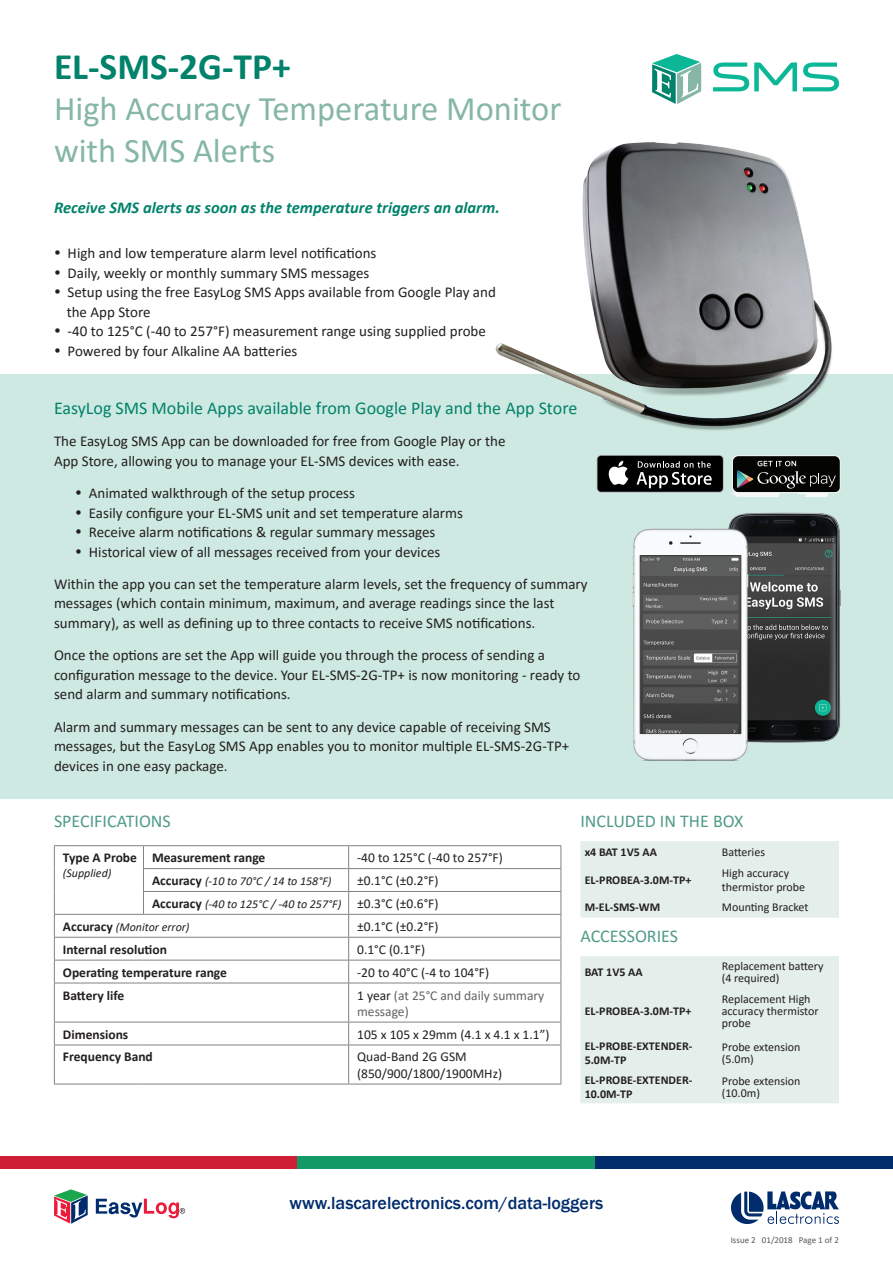
<style>
.page{position:relative;width:893px;height:1263px;background:#fff}
.page>*{position:absolute;margin:0;border:0;box-sizing:border-box;transform-origin:0 0}
.t1{font:700 37.5px "Calibri";color:#01826b}
.t2{font:34.5px/41.4px "Calibri";color:#86b6a8}
.t3{font:18px "Calibri";color:#01826b}
.t4{font:18px "Calibri";color:#509b87}
.t5{font:500 18px "Franklin Gothic";color:#002c6b}
.t6{font:italic 700 16.5px "Calibri";color:#01826b}
.t7{font:15px/19.5px "Calibri";color:#231f20}
.t8{font:13.5px/16.2px "Calibri";color:#231f20}
.t9{font:700 13.5px "Calibri";color:#231f20}
.t10{font:13.5px/16.2px "Calibri";color:#636366}
.t11{font:12px/12px "Calibri";color:#231f20}
.t12{font:700 12px/14.4px "Calibri";color:#231f20}
.t13{font:italic 12px/23px "Calibri";color:#231f20}
.t14{font:9px "Calibri";color:#57585a}
.s1{font-weight:700;font-style:normal;font-size:13.5px}
.s2{font-style:normal;font-size:13.5px}
.s3{color:#231f20}
</style>
<div class="page">
<svg style="left:713px;top:63px;width:84px;height:28px"></svg>
<svg style="left:803px;top:63px;width:36px;height:28px"></svg>
<svg style="left:652px;top:54px;width:49px;height:50px"></svg>
<div style="left:595px;top:1156px;width:298px;height:13px;background:#002c6b"></div>
<div style="left:0;top:1156px;width:298px;height:13px;background:#ce1f36"></div>
<div style="left:298px;top:1156px;width:297px;height:13px;background:#139a67"></div>
<svg style="left:54px;top:1189px;width:34px;height:35px"></svg>
<svg style="left:96px;top:1199px;width:89px;height:19px"></svg>
<svg style="left:731px;top:1191px;width:108px;height:33px"></svg>
<div style="left:0;top:374px;width:893px;height:425px;background:#cee9e1"></div>
<hr style="left:54px;top:845px;width:90px;height:1px;background:#808285">
<hr style="left:144px;top:845px;width:205px;height:1px;background:#808285">
<hr style="left:349px;top:845px;width:212px;height:1px;background:#808285">
<hr style="left:143px;top:868px;width:206px;height:1px;background:#808285">
<hr style="left:349px;top:868px;width:212px;height:1px;background:#808285">
<hr style="left:143px;top:891px;width:206px;height:1px;background:#808285">
<svg style="left:143px;top:846px;width:1px;height:68px"></svg>
<hr style="left:349px;top:891px;width:212px;height:1px;background:#808285">
<hr style="left:54px;top:914px;width:90px;height:1px;background:#808285">
<hr style="left:144px;top:914px;width:205px;height:1px;background:#808285">
<hr style="left:349px;top:914px;width:212px;height:1px;background:#808285">
<hr style="left:54px;top:937px;width:90px;height:1px;background:#808285">
<hr style="left:144px;top:937px;width:205px;height:1px;background:#808285">
<hr style="left:349px;top:937px;width:212px;height:1px;background:#808285">
<hr style="left:54px;top:960px;width:90px;height:1px;background:#808285">
<svg style="left:54px;top:846px;width:1px;height:137px"></svg>
<hr style="left:144px;top:960px;width:205px;height:1px;background:#808285">
<hr style="left:349px;top:960px;width:212px;height:1px;background:#808285">
<svg style="left:348px;top:846px;width:1px;height:137px"></svg>
<svg style="left:561px;top:846px;width:1px;height:137px"></svg>
<hr style="left:54px;top:983px;width:90px;height:1px;background:#808285">
<hr style="left:54px;top:983px;width:1px;height:39px;background:#808285">
<hr style="left:144px;top:983px;width:205px;height:1px;background:#808285">
<svg style="left:54px;top:1023px;width:1px;height:21px"></svg>
<hr style="left:54px;top:1045px;width:1px;height:39px;background:#808285">
<hr style="left:349px;top:983px;width:212px;height:1px;background:#808285">
<hr style="left:348px;top:983px;width:1px;height:39px;background:#808285">
<hr style="left:561px;top:983px;width:1px;height:39px;background:#808285">
<svg style="left:348px;top:1023px;width:1px;height:21px"></svg>
<svg style="left:561px;top:1022px;width:1px;height:22px"></svg>
<hr style="left:348px;top:1045px;width:1px;height:39px;background:#808285">
<hr style="left:561px;top:1045px;width:1px;height:39px;background:#808285">
<hr style="left:54px;top:1022px;width:90px;height:1px;background:#808285">
<hr style="left:144px;top:1022px;width:205px;height:1px;background:#808285">
<hr style="left:54px;top:1044px;width:90px;height:1px;background:#808285">
<hr style="left:144px;top:1044px;width:205px;height:1px;background:#808285">
<hr style="left:54px;top:1084px;width:90px;height:1px;background:#808285">
<hr style="left:144px;top:1084px;width:205px;height:1px;background:#808285">
<hr style="left:349px;top:1022px;width:212px;height:1px;background:#808285">
<hr style="left:349px;top:1044px;width:212px;height:1px;background:#808285">
<hr style="left:349px;top:1084px;width:212px;height:1px;background:#808285">
<img style="left:495px;top:142px;width:344px;height:355px">
<div style="left:580px;top:841px;width:259px;height:77px;background:#e4eeea"></div>
<div style="left:580px;top:956px;width:259px;height:147px;background:#e4eeea"></div>
<svg style="left:597px;top:455px;width:127px;height:38px"></svg>
<div style="left:597px;top:456px;width:126px;height:36px;background:#000001;border-radius:4px"></div>
<svg style="left:608px;top:461px;width:20px;height:24px"></svg>
<svg style="left:637px;top:461px;width:75px;height:27px"></svg>
<div style="left:732px;top:456px;width:108px;height:37px;background:#040503;border-radius:6px"></div>
<div style="left:732px;top:455px;width:109px;height:38px;border:1px solid #fff;border-radius:6px"></div>
<svg style="left:737px;top:461px;width:99px;height:27px"></svg>
<img style="left:730px;top:512px;width:111px;height:231px">
<img style="left:632px;top:523px;width:128px;height:238px">
<h1 class="t1" style="left:54px;top:40px;width:238px">EL-SMS-2G-TP+</h1>
<h2 class="t2" style="left:54px;top:87px;width:509px">High Accuracy Temperature Monitor with SMS Alerts</h2>
<p class="t6" style="left:54px;top:196px;width:447px">Receive SMS alerts as soon as the temperature triggers an alarm.</p>
<p class="t7" style="left:54px;top:243px;width:324px">• High and low temperature alarm level notifications</p>
<p class="t7" style="left:54px;top:263px;width:317px">• Daily, weekly or monthly summary SMS messages</p>
<p class="t7" style="left:67px;top:282px;width:431px;text-indent:-13px">• Setup using the free EasyLog SMS Apps available from Google Play and the App Store</p>
<p class="t7" style="left:54px;top:321px;width:433px">• -40 to 125°C (-40 to 257°F) measurement range using supplied probe</p>
<p class="t7" style="left:54px;top:341px;width:245px">• Powered by four Alkaline AA batteries</p>
<p class="t3" style="left:54px;top:396px;width:525px">EasyLog SMS Mobile Apps available from Google Play and the App Store</p>
<p class="t7" style="left:54px;top:431px;width:453px">The EasyLog SMS App can be downloaded for free from Google Play or the<br>App Store, allowing you to manage your EL-SMS devices with ease.</p>
<p class="t7" style="left:75px;top:483px;width:281px">• Animated walkthrough of the setup process</p>
<p class="t7" style="left:75px;top:503px;width:389px">• Easily configure your EL-SMS unit and set temperature alarms</p>
<p class="t7" style="left:75px;top:522px;width:362px">• Receive alarm notifications &amp; regular summary messages</p>
<p class="t7" style="left:54px;top:535px;width:535px;line-height:32.2px;text-indent:21px">• Historical view of all messages received from your devices<br>Within the app you can set the temperature alarm levels, set the frequency of summary</p>
<p class="t7" style="left:54px;top:593px;width:502px">messages (which contain minimum, maximum, and average readings since the last summary), as well as defining up to three contacts to receive SMS notifications.</p>
<p class="t7" style="left:54px;top:645px;width:528px">Once the options are set the App will guide you through the process of sending a configuration message to the device. Your EL-SMS-2G-TP+ is now monitoring - ready to send alarm and summary notifications.</p>
<p class="t7" style="left:54px;top:716px;width:517px">Alarm and summary messages can be sent to any device capable of receiving SMS messages, but the EasyLog SMS App enables you to monitor multiple EL-SMS-2G-TP+ devices in one easy package.</p>
<p class="t4" style="left:54px;top:808px;width:118px">SPECIFICATIONS</p>
<p class="t9" style="left:63px;top:848px;width:76px">Type A Probe</p>
<p class="t13" style="left:63px;top:861px;width:50px">(Supplied)</p>
<p class="t9" style="left:152px;top:848px;width:115px">Measurement range</p>
<p class="t8" style="left:357px;top:849px;width:147px">-40 to 125°C (-40 to 257°F)</p>
<p class="t13" style="left:152px;top:869px;width:181px"><span class="s1">Accuracy</span> (-10 to 70°C / 14 to 158°F)</p>
<p class="t8" style="left:357px;top:872px;width:83px">±0.1°C (±0.2°F)</p>
<p class="t13" style="left:63px;top:892px;width:377px;text-indent:89px"><span class="s1">Accuracy</span> (-40 to 125°C / -40 to 257°F) <span class="s2">±0.3°C (±0.6°F)<br></span><span class="s1">Accuracy</span> (Monitor error)</p>
<p class="t8" style="left:357px;top:918px;width:83px">±0.1°C (±0.2°F)</p>
<p class="t9" style="left:63px;top:940px;width:106px">Internal resolution</p>
<p class="t8" style="left:357px;top:941px;width:69px">0.1°C (0.1°F)</p>
<p class="t9" style="left:63px;top:962px;width:166px">Operating temperature range</p>
<p class="t8" style="left:357px;top:964px;width:134px">-20 to 40°C (-4 to 104°F)</p>
<p class="t9" style="left:63px;top:985px;width:63px">Battery life</p>
<p class="t10" style="left:357px;top:986px;width:189px"><span class="s3">1 year</span> (at 25°C and daily summary message)</p>
<p class="t9" style="left:63px;top:1024px;width:67px">Dimensions</p>
<p class="t8" style="left:357px;top:1026px;width:194px">105 x 105 x 29mm (4.1 x 4.1 x 1.1”)</p>
<p class="t9" style="left:63px;top:1047px;width:92px">Frequency Band</p>
<p class="t8" style="left:357px;top:1048px;width:146px">Quad-Band 2G GSM (850/900/1800/1900MHz)</p>
<p class="t4" style="left:580px;top:808px;width:165px">INCLUDED IN THE BOX</p>
<p class="t12" style="left:585px;top:845px;width:74px">x4 BAT 1V5 AA</p>
<p class="t11" style="left:722px;top:846px;width:45px">Batteries</p>
<p class="t12" style="left:585px;top:872px;width:108px">EL-PROBEA-3.0M-TP+</p>
<p class="t11" style="left:722px;top:865px;width:85px;line-height:14.4px">High accuracy thermistor probe</p>
<p class="t12" style="left:585px;top:900px;width:77px">M-EL-SMS-WM</p>
<p class="t11" style="left:722px;top:901px;width:88px">Mounting Bracket</p>
<p class="t4" style="left:580px;top:923px;width:99px">ACCESSORIES</p>
<p class="t12" style="left:585px;top:964px;width:60px">BAT 1V5 AA</p>
<p class="t11" style="left:722px;top:959px;width:103px">Replacement battery (4 required)</p>
<p class="t12" style="left:585px;top:1003px;width:108px">EL-PROBEA-3.0M-TP+</p>
<p class="t11" style="left:722px;top:993px;width:98px">Replacement High accuracy thermistor probe</p>
<p class="t12" style="left:585px;top:1038px;width:109px">EL-PROBE-EXTENDER-<br>5.0M-TP</p>
<p class="t11" style="left:722px;top:1040px;width:80px">Probe extension (5.0m)</p>
<p class="t12" style="left:585px;top:1072px;width:109px">EL-PROBE-EXTENDER-<br>10.0M-TP</p>
<p class="t11" style="left:722px;top:1074px;width:80px">Probe extension (10.0m)</p>
<p class="t5" style="left:290px;top:1191px;width:315px">www.lascarelectronics.com/data-loggers</p>
<p class="t14" style="left:731px;top:1234px;width:110px">Issue 2 01/2018 Page 1 of 2</p>
</div>
